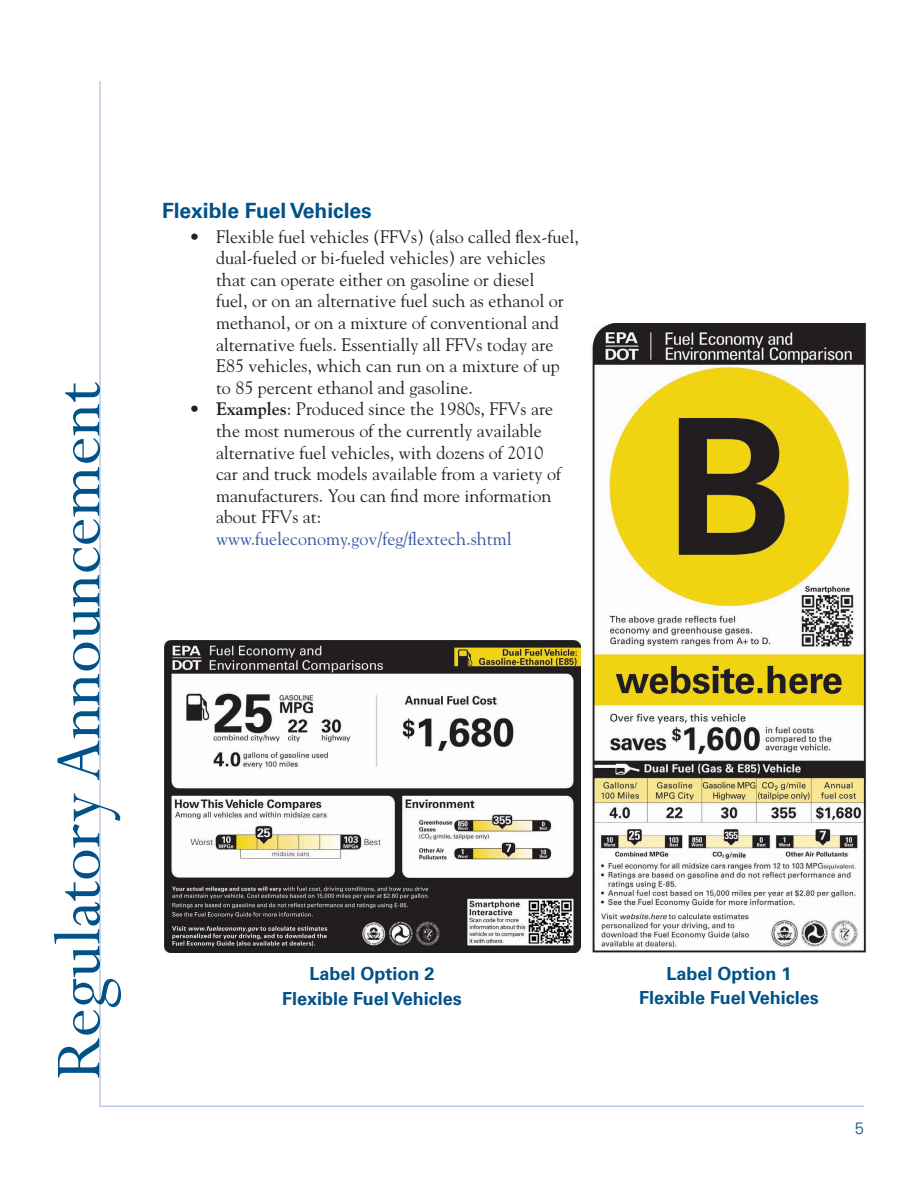
<style>
.page{position:relative;width:918px;height:1188px;background:#fff}
.page>*{position:absolute;margin:0;border:0;box-sizing:border-box;transform-origin:0 0}
.t1{font:72px "Perpetua";color:#005288}
.t2{font:700 21px "Univers LT Std";color:#005288}
.t3{font:18px/21.6px "Goudy Std";color:#231f20}
.t4{font:700 18px/24.6px "Univers LT Std";color:#005288;text-align:center}
.t5{font:18px "Goudy Std";color:#3953a4}
.t6{font:300 16.5px "Univers LT Std";color:#005288}
.s1{font-weight:700}
</style>
<div class="page">
<hr style="left:99px;top:81px;width:2px;height:1026px;background:#bacbe0">
<hr style="left:99px;top:1106px;width:765px;height:1px;background:#bacbe0">
<img style="left:164px;top:640px;width:416px;height:312px">
<img style="left:592px;top:323px;width:274px;height:629px">
<h1 class="t1" style="left:33px;top:1080px;width:699px;rotate:-90deg">Regulatory Announcement</h1>
<h3 class="t2" style="left:162px;top:198px;width:211px">Flexible Fuel Vehicles</h3>
<p class="t3" style="left:216px;top:225px;width:365px;text-indent:-27px">• Flexible fuel vehicles (FFVs) (also called flex-fuel, dual-fueled or bi-fueled vehicles) are vehicles that can operate either on gasoline or diesel<br>fuel, or on an alternative fuel such as ethanol or methanol, or on a mixture of conventional and alternative fuels. Essentially all FFVs today are E85 vehicles, which can run on a mixture of up to 85 percent ethanol and gasoline.</p>
<p class="t3" style="left:216px;top:398px;width:347px;text-indent:-27px"><span class="s1">• Examples</span>: Produced since the 1980s, FFVs are the most numerous of the currently available alternative fuel vehicles, with dozens of 2010 car and truck models available from a variety of manufacturers. You can find more information about FFVs at:</p>
<p class="t5" style="left:216px;top:528px;width:297px">www.fueleconomy.gov/feg/flextech.shtml</p>
<p class="t4" style="left:282px;top:962px;width:181px">Label Option 2<br>Flexible Fuel Vehicles</p>
<p class="t4" style="left:639px;top:961px;width:181px">Label Option 1<br>Flexible Fuel Vehicles</p>
<p class="t6" style="left:855px;top:1118px;width:11px">5</p>
</div>
